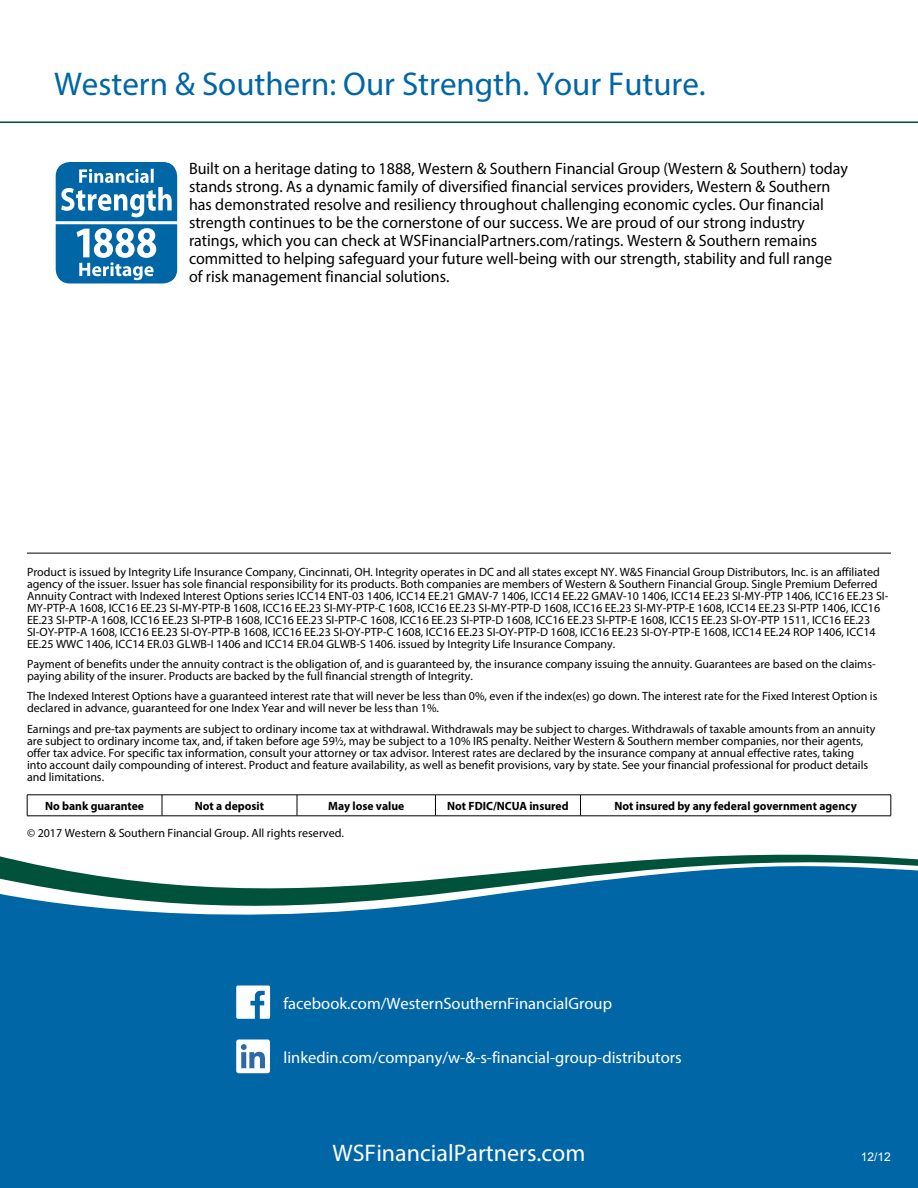
<style>
.page{position:relative;width:918px;height:1188px;background:#fff}
.page>*{position:absolute;margin:0;border:0;box-sizing:border-box;transform-origin:0 0}
.t1{font:33px "Myriad Pro";color:#0066a6}
.t2{font:24px "Myriad Pro";color:#fff}
.t3{font:16.5px/18px "Myriad Pro";color:#000}
.t4{font:16.5px "Myriad Pro";color:#fff}
.t5{font:12px/12px "Myriad Pro";color:#000}
.t6{font:700 12px "Myriad Pro";color:#000}
.t7{font:12px "Arial";color:#fff}
</style>
<div class="page">
<svg style="left:0;top:854px;width:918px;height:7px"></svg>
<svg style="left:0;top:861px;width:918px;height:327px;background:#0f6ea7"></svg>
<hr style="left:0;top:122px;width:918px;height:1px;background:#00523a">
<hr style="left:27px;top:795px;width:135px;height:1px;background:#000">
<svg style="left:27px;top:795px;width:1px;height:21px"></svg>
<hr style="left:162px;top:795px;width:135px;height:1px;background:#000">
<svg style="left:162px;top:795px;width:1px;height:21px"></svg>
<hr style="left:297px;top:795px;width:138px;height:1px;background:#000">
<svg style="left:297px;top:795px;width:1px;height:21px"></svg>
<hr style="left:435px;top:795px;width:146px;height:1px;background:#000">
<svg style="left:435px;top:796px;width:1px;height:20px"></svg>
<hr style="left:580px;top:795px;width:311px;height:1px;background:#000">
<svg style="left:580px;top:796px;width:1px;height:20px"></svg>
<svg style="left:891px;top:795px;width:1px;height:21px"></svg>
<hr style="left:27px;top:816px;width:135px;height:1px;background:#000">
<hr style="left:162px;top:816px;width:135px;height:1px;background:#000">
<hr style="left:297px;top:816px;width:138px;height:1px;background:#000">
<hr style="left:435px;top:816px;width:146px;height:1px;background:#000">
<hr style="left:580px;top:816px;width:311px;height:1px;background:#000">
<hr style="left:27px;top:553px;width:864px;height:1px;background:#000">
<div style="left:56px;top:163px;width:120px;height:120px;background:#0066a6;border-radius:14px"></div>
<div style="left:56px;top:162px;width:121px;height:122px;border:2px solid #0066a6;border-radius:14px"></div>
<hr style="left:54px;top:221px;width:125px;height:3px;background:#fff">
<svg style="left:61px;top:169px;width:111px;height:48px"></svg>
<svg style="left:77px;top:228px;width:79px;height:52px"></svg>
<svg style="left:236px;top:986px;width:34px;height:33px"></svg>
<div style="left:236px;top:1040px;width:34px;height:33px;background:#fff;border-radius:2px"></div>
<svg style="left:241px;top:1044px;width:24px;height:24px"></svg>
<h1 class="t1" style="left:54px;top:63px;width:653px">Western &amp; Southern: Our Strength. Your Future.</h1>
<p class="t3" style="left:189px;top:160px;width:661px">Built on a heritage dating to 1888, Western &amp; Southern Financial Group (Western &amp; Southern) today stands strong. As a dynamic family of diversified financial services providers, Western &amp; Southern has demonstrated resolve and resiliency throughout challenging economic cycles. Our financial strength continues to be the cornerstone of our success. We are proud of our strong industry ratings, which you can check at WSFinancialPartners.com/ratings. Western &amp; Southern remains committed to helping safeguard your future well-being with our strength, stability and full range of risk management financial solutions.</p>
<p class="t5" style="left:27px;top:566px;width:863px">Product is issued by Integrity Life Insurance Company, Cincinnati, OH. Integrity operates in DC and all states except NY. W&amp;S Financial Group Distributors, Inc. is an affiliated agency of the issuer. Issuer has sole financial responsibility for its products. Both companies are members of Western &amp; Southern Financial Group. Single Premium Deferred Annuity Contract with Indexed Interest Options series ICC14 ENT-03 1406, ICC14 EE.21 GMAV-7 1406, ICC14 EE.22 GMAV-10 1406, ICC14 EE.23 SI-MY-PTP 1406, ICC16 EE.23 SI-MY-PTP-A 1608, ICC16 EE.23 SI-MY-PTP-B 1608, ICC16 EE.23 SI-MY-PTP-C 1608, ICC16 EE.23 SI-MY-PTP-D 1608, ICC16 EE.23 SI-MY-PTP-E 1608, ICC14 EE.23 SI-PTP 1406, ICC16<br>EE.23 SI-PTP-A 1608, ICC16 EE.23 SI-PTP-B 1608, ICC16 EE.23 SI-PTP-C 1608, ICC16 EE.23 SI-PTP-D 1608, ICC16 EE.23 SI-PTP-E 1608, ICC15 EE.23 SI-OY-PTP 1511, ICC16 EE.23<br>SI-OY-PTP-A 1608, ICC16 EE.23 SI-OY-PTP-B 1608, ICC16 EE.23 SI-OY-PTP-C 1608, ICC16 EE.23 SI-OY-PTP-D 1608, ICC16 EE.23 SI-OY-PTP-E 1608, ICC14 EE.24 ROP 1406, ICC14<br>EE.25 WWC 1406, ICC14 ER.03 GLWB-I 1406 and ICC14 ER.04 GLWB-S 1406. issued by Integrity Life Insurance Company.</p>
<p class="t5" style="left:27px;top:658px;width:850px">Payment of benefits under the annuity contract is the obligation of, and is guaranteed by, the insurance company issuing the annuity. Guarantees are based on the claims&shy;paying ability of the insurer. Products are backed by the full financial strength of Integrity.</p>
<p class="t5" style="left:27px;top:690px;width:852px">The Indexed Interest Options have a guaranteed interest rate that will never be less than 0%, even if the index(es) go down. The interest rate for the Fixed Interest Option is declared in advance, guaranteed for one Index Year and will never be less than 1%.</p>
<p class="t5" style="left:27px;top:722px;width:850px">Earnings and pre-tax payments are subject to ordinary income tax at withdrawal. Withdrawals may be subject to charges. Withdrawals of taxable amounts from an annuity are subject to ordinary income tax, and, if taken before age 59½, may be subject to a 10% IRS penalty. Neither Western &amp; Southern member companies, nor their agents, offer tax advice. For specific tax information, consult your attorney or tax advisor. Interest rates are declared by the insurance company at annual effective rates, taking into account daily compounding of interest. Product and feature availability, as well as benefit provisions, vary by state. See your financial professional for product details and limitations.</p>
<p class="t6" style="left:45px;top:798px;width:101px">No bank guarantee</p>
<p class="t6" style="left:195px;top:798px;width:71px">Not a deposit</p>
<p class="t6" style="left:328px;top:798px;width:78px">May lose value</p>
<p class="t6" style="left:447px;top:798px;width:123px">Not FDIC/NCUA insured</p>
<p class="t6" style="left:615px;top:798px;width:244px">Not insured by any federal government agency</p>
<p class="t5" style="left:27px;top:827px;width:318px">© 2017 Western &amp; Southern Financial Group. All rights reserved.</p>
<h3 class="t4" style="left:284px;top:993px;width:330px">facebook.com/WesternSouthernFinancialGroup</h3>
<h3 class="t4" style="left:284px;top:1047px;width:400px">linkedin.com/company/w-&amp;-s-financial-group-distributors</h3>
<h2 class="t2" style="left:333px;top:1138px;width:254px">WSFinancialPartners.com</h2>
<p class="t7" style="left:861px;top:1149px;width:32px">12/12</p>
</div>
